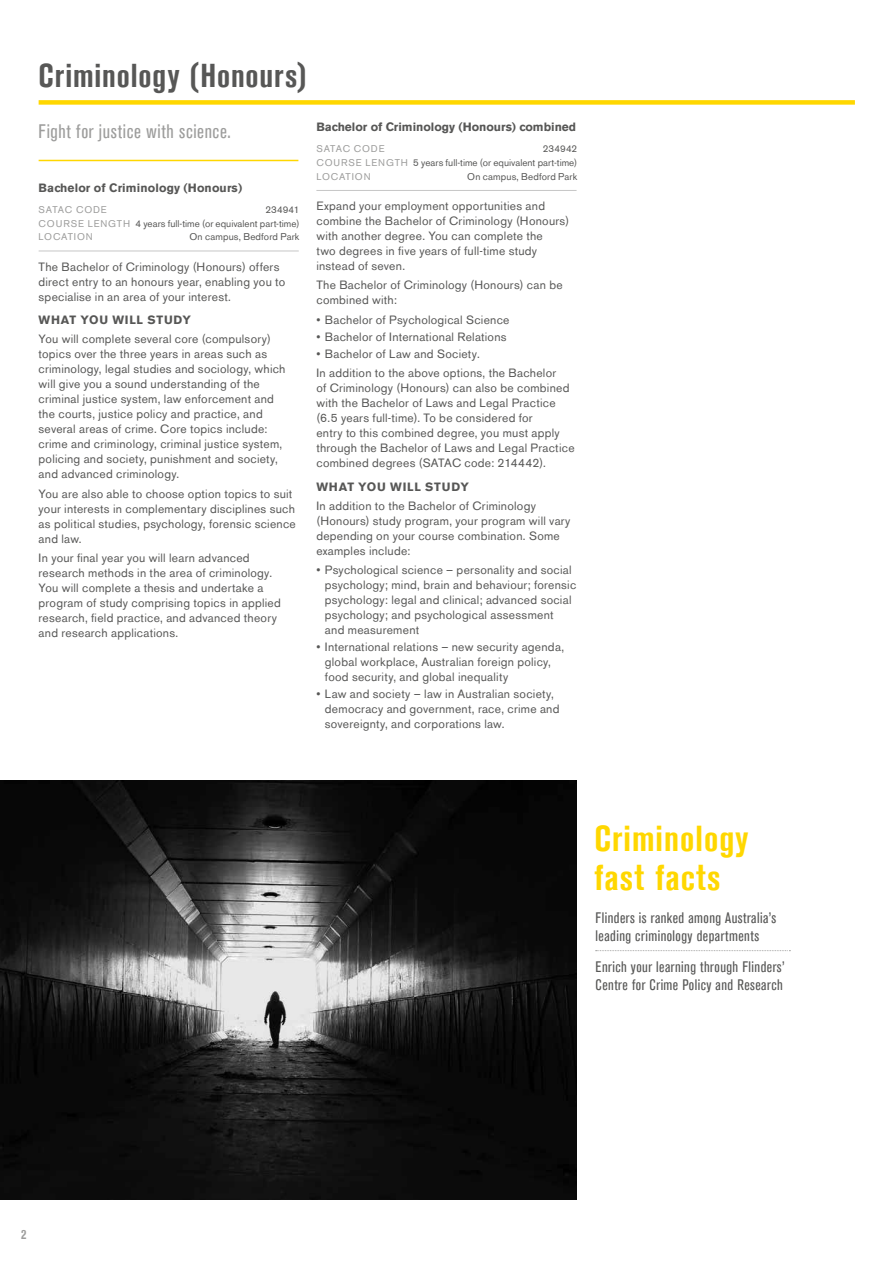
<style>
.page{position:relative;width:893px;height:1263px;background:#fff}
.page>*{position:absolute;margin:0;border:0;box-sizing:border-box;transform-origin:0 0}
.t1{font:700 condensed 36px/39px "Akzidenz Grotesk BE";letter-spacing:.03em;color:#ffd700}
.t2{font:700 condensed 33px "Akzidenz Grotesk BE";letter-spacing:.025em;color:#575756}
.t3{font:condensed 19.5px "Akzidenz Grotesk Std";letter-spacing:.03em;color:#9d9d9c}
.t4{font:condensed 15.15px/18px "Akzidenz Grotesk Std";letter-spacing:.03em;color:#575756}
.t5{font:700 condensed 13.5px "Akzidenz Grotesk BE";color:#9d9d9c}
.t6{font:12px/15px "Akzidenz Grotesk BE";letter-spacing:.02em;color:#575756}
.t7{font:700 12px "Akzidenz Grotesk BE";letter-spacing:.01em;color:#575756}
.t8{font:700 12px "Akzidenz Grotesk BE";letter-spacing:.065em;color:#575756}
.t9{font:9.75px/13.8px "Akzidenz Grotesk BE";letter-spacing:.01em;color:#575756;text-align:justify}
.t10{font:9.75px "Akzidenz Grotesk BE";letter-spacing:.08em;color:#9d9d9c}
.s1{color:#9d9d9c}
</style>
<div class="page">
<svg style="left:596px;top:950px;width:194px;height:1px"></svg>
<div style="left:39px;top:100px;width:816px;height:5px;background:#ffd700"></div>
<hr style="left:39px;top:251px;width:260px;height:1px;background:#c6c6c6">
<hr style="left:316px;top:190px;width:261px;height:1px;background:#c6c6c6">
<img style="left:0;top:780px;width:577px;height:419px">
<hr style="left:39px;top:160px;width:259px;height:1px;background:#ffd700">
<h2 class="t2" style="left:38px;top:57px;width:270px">Criminology (Honours)</h2>
<h3 class="t3" style="left:39px;top:120px;width:194px">Fight for justice with science.</h3>
<p class="t7" style="left:39px;top:181px;width:205px">Bachelor of Criminology (Honours)</p>
<p class="t10" style="left:39px;top:204px;width:70px">SATAC CODE</p>
<p class="t9" style="left:39px;top:203px;width:262px;text-indent:227px">234941<br><span class="s1">COURSE LENGTH</span> 4 years full-time (or equivalent part-time)<br><span class="s1">LOCATION</span></p>
<p class="t9" style="left:189px;top:230px;width:111px">On campus, Bedford Park</p>
<p class="t6" style="left:39px;top:259px;width:248px">The Bachelor of Criminology (Honours) offers direct entry to an honours year, enabling you to specialise in an area of your interest.</p>
<p class="t8" style="left:39px;top:313px;width:154px">WHAT YOU WILL STUDY</p>
<p class="t6" style="left:39px;top:332px;width:248px">You will complete several core (compulsory) topics over the three years in areas such as criminology, legal studies and sociology, which will give you a sound understanding of the criminal justice system, law enforcement and the courts, justice policy and practice, and several areas of crime. Core topics include: crime and criminology, criminal justice system, policing and society, punishment and society, and advanced criminology.</p>
<p class="t6" style="left:39px;top:486px;width:259px">You are also able to choose option topics to suit your interests in complementary disciplines such as political studies, psychology, forensic science and law.</p>
<p class="t6" style="left:39px;top:550px;width:244px">In your final year you will learn advanced research methods in the area of criminology.<br>You will complete a thesis and undertake a program of study comprising topics in applied research, field practice, and advanced theory and research applications.</p>
<p class="t7" style="left:316px;top:120px;width:261px">Bachelor of Criminology (Honours) combined</p>
<p class="t10" style="left:316px;top:143px;width:70px">SATAC CODE</p>
<p class="t9" style="left:316px;top:142px;width:262px;text-indent:226px">234942<br><span class="s1">COURSE LENGTH</span> 5 years full-time (or equivalent part-time)<br><span class="s1">LOCATION</span></p>
<p class="t9" style="left:467px;top:170px;width:111px">On campus, Bedford Park</p>
<p class="t6" style="left:316px;top:198px;width:254px">Expand your employment opportunities and combine the Bachelor of Criminology (Honours) with another degree. You can complete the<br>two degrees in five years of full-time study instead of seven.</p>
<p class="t6" style="left:316px;top:278px;width:248px">The Bachelor of Criminology (Honours) can be combined with:</p>
<p class="t6" style="left:316px;top:312px;width:195px">• Bachelor of Psychological Science</p>
<p class="t6" style="left:316px;top:329px;width:192px">• Bachelor of International Relations</p>
<p class="t6" style="left:316px;top:344px;width:241px;line-height:19.2px">• Bachelor of Law and Society.<br>In addition to the above options, the Bachelor</p>
<p class="t6" style="left:316px;top:380px;width:260px">of Criminology (Honours) can also be combined with the Bachelor of Laws and Legal Practice (6.5 years full-time). To be considered for<br>entry to this combined degree, you must apply through the Bachelor of Laws and Legal Practice combined degrees (SATAC code: 214442).</p>
<p class="t8" style="left:316px;top:479px;width:154px">WHAT YOU WILL STUDY</p>
<p class="t6" style="left:316px;top:498px;width:256px">In addition to the Bachelor of Criminology (Honours) study program, your program will vary depending on your course combination. Some examples include:</p>
<p class="t6" style="left:325px;top:562px;width:253px;text-indent:-9px">• Psychological science – personality and social psychology; mind, brain and behaviour; forensic psychology: legal and clinical; advanced social psychology; and psychological assessment<br>and measurement</p>
<p class="t6" style="left:325px;top:639px;width:241px;text-indent:-9px">• International relations – new security agenda, global workplace, Australian foreign policy, food security, and global inequality</p>
<p class="t6" style="left:325px;top:687px;width:236px;text-indent:-9px">• Law and society – law in Australian society, democracy and government, race, crime and sovereignty, and corporations law.</p>
<h1 class="t1" style="left:595px;top:820px;width:155px">Criminology fast facts</h1>
<p class="t4" style="left:596px;top:909px;width:182px">Flinders is ranked among Australia’s leading criminology departments</p>
<p class="t4" style="left:596px;top:958px;width:190px">Enrich your learning through Flinders’<br>Centre for Crime Policy and Research</p>
<p class="t5" style="left:21px;top:1227px;width:7px">2</p>
</div>
